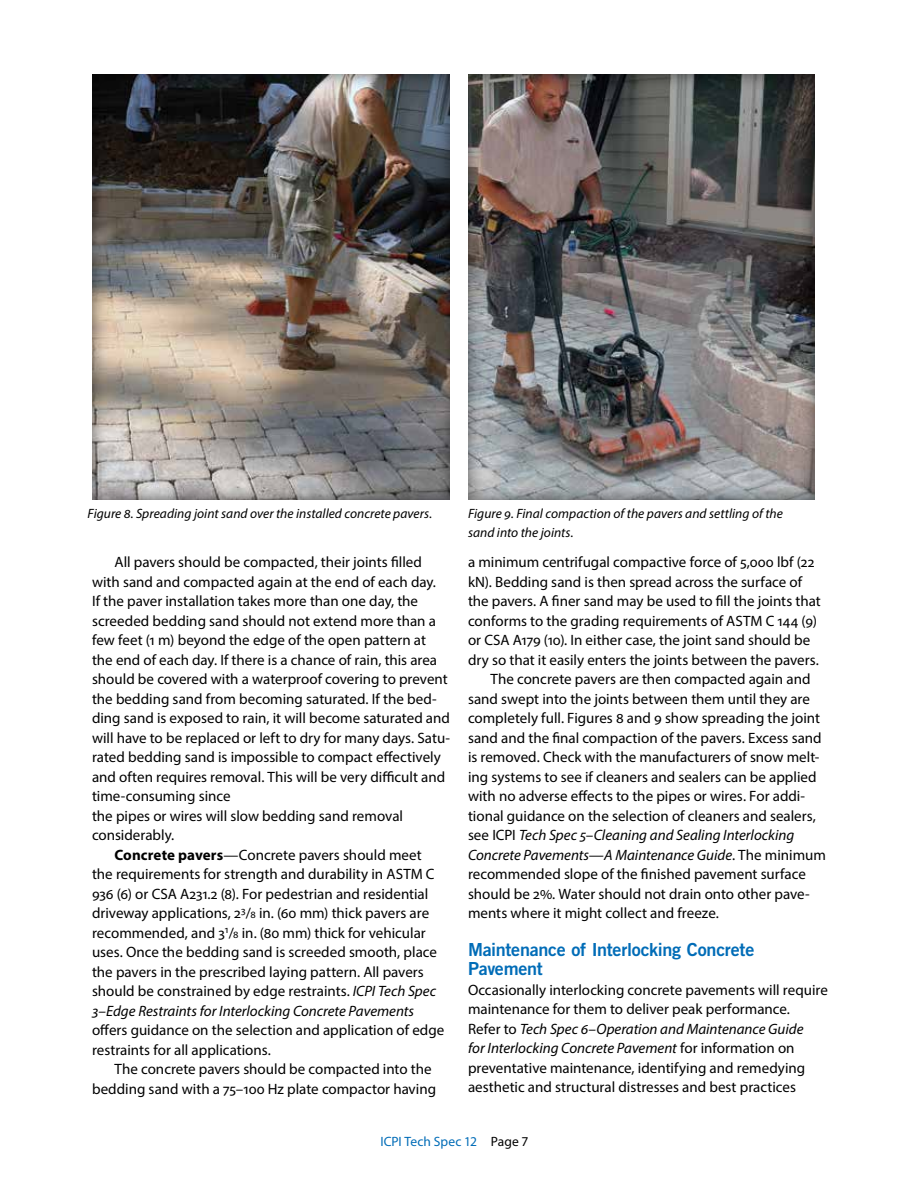
<style>
.page{position:relative;width:918px;height:1188px;background:#fff}
.page>*{position:absolute;margin:0;border:0;box-sizing:border-box;transform-origin:0 0}
.t1{font:18px/19.5px "Trade Gothic Bold Two";letter-spacing:-.015em;color:#006cb7}
.t2{font:15px/19.5px "Myriad Pro";color:#000}
.t3{font:italic 15px "Myriad Pro";color:#000}
.t4{font:italic 13.5px/19.5px "Myriad Pro";color:#000}
.t5{font:13.5px "Myriad Pro";color:#006cb7}
.s1{font-weight:700}
.s2{font-size:10.5px}
.s3{font-style:italic}
.s4{font-style:normal}
.s5{color:#000}
</style>
<div class="page">
<div style="left:91px;top:72px;width:360px;height:428px;background:#000;opacity:.6"></div>
<div style="left:466px;top:71px;width:349px;height:429px;background:#000;opacity:.6"></div>
<p class="t4" style="left:88px;top:503px;width:346px">Figure 8. Spreading joint sand over the installed concrete pavers.</p>
<p class="t2" style="left:115px;top:552px;width:309px">All pavers should be compacted, their joints filled</p>
<p class="t2" style="left:92px;top:572px;width:345px">with sand and compacted again at the end of each day.</p>
<p class="t2" style="left:92px;top:591px;width:328px">If the paver installation takes more than one day, the</p>
<p class="t2" style="left:92px;top:611px;width:346px">screeded bedding sand should not extend more than a</p>
<p class="t2" style="left:92px;top:630px;width:336px">few feet (1 m) beyond the edge of the open pattern at</p>
<p class="t2" style="left:92px;top:650px;width:347px">the end of each day. If there is a chance of rain, this area</p>
<p class="t2" style="left:92px;top:669px;width:357px">should be covered with a waterproof covering to prevent</p>
<p class="t2" style="left:92px;top:689px;width:346px">the bedding sand from becoming saturated. If the bed-</p>
<p class="t2" style="left:92px;top:708px;width:359px">ding sand is exposed to rain, it will become saturated and</p>
<p class="t2" style="left:92px;top:728px;width:359px">will have to be replaced or left to dry for many days. Satu-</p>
<p class="t2" style="left:92px;top:747px;width:350px">rated bedding sand is impossible to compact effectively</p>
<p class="t2" style="left:92px;top:767px;width:355px">and often requires removal. This will be very difficult and</p>
<p class="t2" style="left:92px;top:786px;width:140px">time-consuming since</p>
<p class="t2" style="left:92px;top:806px;width:313px">the pipes or wires will slow bedding sand removal</p>
<p class="t2" style="left:92px;top:825px;width:84px">considerably.</p>
<p class="t2" style="left:115px;top:845px;width:309px"><span class="s1">Concrete pavers</span>—Concrete pavers should meet</p>
<p class="t2" style="left:92px;top:864px;width:344px">the requirements for strength and durability in ASTM C</p>
<p class="t2" style="left:92px;top:884px;width:338px">936 (6) or CSA A231.2 (8). For pedestrian and residential</p>
<p class="t2" style="left:92px;top:903px;width:339px">driveway applications, 2<sup>3</sup>/<span class="s2">8</span> in. (60 mm) thick pavers are</p>
<p class="t2" style="left:92px;top:923px;width:335px">recommended, and 3<sup>1</sup>/<span class="s2">8</span> in. (80 mm) thick for vehicular</p>
<p class="t2" style="left:92px;top:942px;width:346px">uses. Once the bedding sand is screeded smooth, place</p>
<p class="t2" style="left:92px;top:962px;width:333px">the pavers in the prescribed laying pattern. All pavers</p>
<p class="t2" style="left:92px;top:981px;width:346px">should be constrained by edge restraints. <span class="s3">ICPI Tech Spec</span></p>
<p class="t3" style="left:92px;top:1002px;width:324px">3–Edge Restraints for Interlocking Concrete Pavements</p>
<p class="t2" style="left:92px;top:1020px;width:354px">offers guidance on the selection and application of edge restraints for all applications.</p>
<p class="t2" style="left:92px;top:1059px;width:346px;text-align:right">The concrete pavers should be compacted into the bedding sand with a 75–100 Hz plate compactor having</p>
<p class="t4" style="left:468px;top:503px;width:317px">Figure 9. Final compaction of the pavers and settling of the sand into the joints.</p>
<p class="t2" style="left:468px;top:552px;width:348px">a minimum centrifugal compactive force of 5,000 lbf (22</p>
<p class="t2" style="left:468px;top:572px;width:336px">kN). Bedding sand is then spread across the surface of</p>
<p class="t2" style="left:468px;top:591px;width:354px">the pavers. A finer sand may be used to fill the joints that</p>
<p class="t2" style="left:468px;top:611px;width:351px">conforms to the grading requirements of ASTM C 144 (9)</p>
<p class="t2" style="left:468px;top:630px;width:344px">or CSA A179 (10). In either case, the joint sand should be</p>
<p class="t2" style="left:468px;top:650px;width:353px">dry so that it easily enters the joints between the pavers.</p>
<p class="t2" style="left:490px;top:669px;width:321px">The concrete pavers are then compacted again and</p>
<p class="t2" style="left:468px;top:689px;width:343px">sand swept into the joints between them until they are</p>
<p class="t2" style="left:468px;top:708px;width:354px">completely full. Figures 8 and 9 show spreading the joint</p>
<p class="t2" style="left:468px;top:728px;width:355px">sand and the final compaction of the pavers. Excess sand</p>
<p class="t2" style="left:468px;top:747px;width:353px">is removed. Check with the manufacturers of snow melt-</p>
<p class="t2" style="left:468px;top:767px;width:350px">ing systems to see if cleaners and sealers can be applied</p>
<p class="t2" style="left:468px;top:786px;width:339px">with no adverse effects to the pipes or wires. For addi-</p>
<p class="t2" style="left:468px;top:806px;width:349px">tional guidance on the selection of cleaners and sealers,</p>
<p class="t3" style="left:468px;top:826px;width:328px"><span class="s4">see ICPI</span> Tech Spec 5–Cleaning and Sealing Interlocking</p>
<p class="t3" style="left:468px;top:846px;width:359px">Concrete Pavements—A Maintenance Guide<span class="s4">. The minimum</span></p>
<p class="t2" style="left:468px;top:864px;width:339px">recommended slope of the finished pavement surface</p>
<p class="t2" style="left:468px;top:884px;width:343px">should be 2%. Water should not drain onto other pave-</p>
<p class="t2" style="left:468px;top:903px;width:252px">ments where it might collect and freeze.</p>
<p class="t1" style="left:468px;top:939px;width:288px">Maintenance of Interlocking Concrete<br>Pavement</p>
<p class="t2" style="left:468px;top:980px;width:361px">Occasionally interlocking concrete pavements will require maintenance for them to deliver peak performance.<br>Refer to <span class="s3">Tech Spec 6–Operation and Maintenance Guide<br>for Interlocking Concrete Pavement</span> for information on preventative maintenance, identifying and remedying aesthetic and structural distresses and best practices</p>
<p class="t5" style="left:380px;top:1133px;width:150px">ICPI Tech Spec 12 <span class="s5">Page 7</span></p>
</div>
